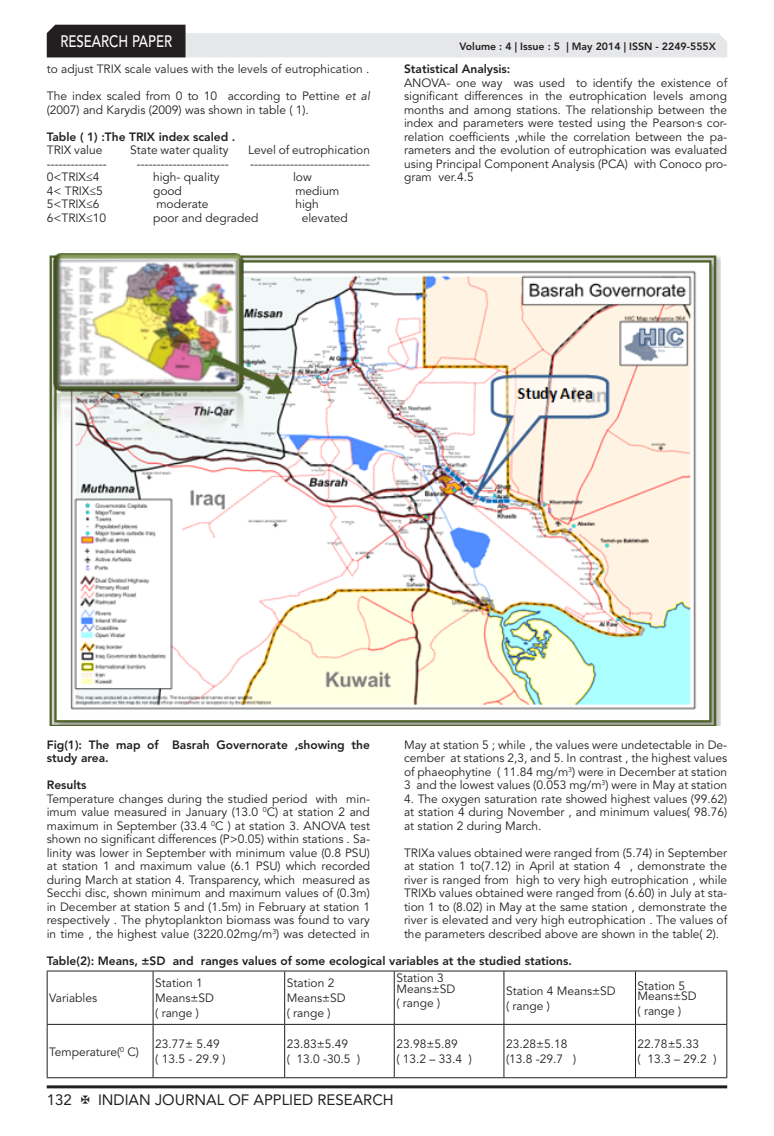
<style>
.page{position:relative;width:774px;height:1136px;background:#fff}
.page>*{position:absolute;margin:0;border:0;box-sizing:border-box;transform-origin:0 0}
.t1{font:500 16.5px "Avenir LT Std";color:#fff;scale:.8 1}
.t2{font:15px "Avenir LT Std";color:#231f20}
.t3{font:12px/13.5px "Avenir LT Std";color:#231f20}
.t4{font:800 12px/13.5px "Avenir LT Std";color:#231f20}
.t5{font:800 10.5px "Avenir LT Std";color:#231f20}
.s1{font-style:italic}
</style>
<div class="page">
<hr style="left:47px;top:1085px;width:680px;height:3px;background:#231f20">
<svg style="left:47px;top:25px;width:680px;height:32px"></svg>
<img style="left:49px;top:253px;width:671px;height:472px">
<svg style="left:48px;top:971px;width:678px;height:106px"></svg>
<hr style="left:153px;top:971px;width:1px;height:52px;background:#231f20">
<hr style="left:284px;top:971px;width:1px;height:52px;background:#231f20">
<hr style="left:394px;top:971px;width:1px;height:52px;background:#231f20">
<hr style="left:503px;top:971px;width:1px;height:52px;background:#231f20">
<hr style="left:635px;top:971px;width:1px;height:52px;background:#231f20">
<hr style="left:47px;top:1023px;width:106px;height:1px;background:#231f20">
<hr style="left:153px;top:1023px;width:132px;height:1px;background:#231f20">
<hr style="left:153px;top:1024px;width:1px;height:53px;background:#231f20">
<hr style="left:285px;top:1023px;width:109px;height:1px;background:#231f20">
<hr style="left:284px;top:1024px;width:1px;height:53px;background:#231f20">
<hr style="left:394px;top:1023px;width:110px;height:1px;background:#231f20">
<hr style="left:394px;top:1024px;width:1px;height:53px;background:#231f20">
<hr style="left:504px;top:1023px;width:131px;height:1px;background:#231f20">
<hr style="left:503px;top:1024px;width:1px;height:53px;background:#231f20">
<hr style="left:635px;top:1023px;width:92px;height:1px;background:#231f20">
<hr style="left:635px;top:1024px;width:1px;height:53px;background:#231f20">
<hr style="left:47px;top:1077px;width:106px;height:1px;background:#231f20">
<hr style="left:153px;top:1077px;width:132px;height:1px;background:#231f20">
<hr style="left:285px;top:1077px;width:109px;height:1px;background:#231f20">
<hr style="left:394px;top:1077px;width:110px;height:1px;background:#231f20">
<hr style="left:504px;top:1077px;width:131px;height:1px;background:#231f20">
<hr style="left:635px;top:1077px;width:92px;height:1px;background:#231f20">
<hr style="left:47px;top:970px;width:106px;height:1px;background:#231f20">
<hr style="left:47px;top:971px;width:1px;height:52px;background:#231f20">
<hr style="left:153px;top:970px;width:132px;height:1px;background:#231f20">
<hr style="left:285px;top:970px;width:109px;height:1px;background:#231f20">
<hr style="left:394px;top:970px;width:110px;height:1px;background:#231f20">
<hr style="left:504px;top:970px;width:131px;height:1px;background:#231f20">
<hr style="left:635px;top:970px;width:92px;height:1px;background:#231f20">
<hr style="left:726px;top:971px;width:1px;height:52px;background:#231f20">
<hr style="left:47px;top:1024px;width:1px;height:53px;background:#231f20">
<hr style="left:726px;top:1024px;width:1px;height:53px;background:#231f20">
<h1 class="t1" style="left:60px;top:32px;width:139px">RESEARCH PAPER</h1>
<p class="t3" style="left:47px;top:62px;width:324px">to adjust TRIX scale values with the levels of eutrophication .</p>
<p class="t3" style="left:47px;top:89px;width:325px">The index scaled from 0 to 10 according to Pettine <span class="s1">et al </span>(2007) and Karydis (2009) was shown in table ( 1).</p>
<p class="t4" style="left:47px;top:130px;width:190px">Table ( 1) :The TRIX index scaled .</p>
<p class="t3" style="left:47px;top:143px;width:57px">TRIX value</p>
<p class="t3" style="left:130px;top:143px;width:100px">State water quality</p>
<p class="t3" style="left:248px;top:143px;width:123px">Level of eutrophication</p>
<p class="t3" style="left:47px;top:157px;width:61px">---------------</p>
<p class="t3" style="left:137px;top:157px;width:93px">-----------------------</p>
<p class="t3" style="left:250px;top:157px;width:121px">------------------------------</p>
<p class="t3" style="left:47px;top:170px;width:54px">0&lt;TRIX≤4</p>
<p class="t3" style="left:153px;top:170px;width:68px">high- quality</p>
<p class="t3" style="left:293px;top:170px;width:20px">low</p>
<p class="t3" style="left:47px;top:184px;width:58px">4&lt; TRIX≤5</p>
<p class="t3" style="left:153px;top:184px;width:30px">good</p>
<p class="t3" style="left:295px;top:184px;width:46px">medium</p>
<p class="t3" style="left:47px;top:197px;width:54px">5&lt;TRIX≤6</p>
<p class="t3" style="left:156px;top:197px;width:54px">moderate</p>
<p class="t3" style="left:295px;top:197px;width:25px">high</p>
<p class="t3" style="left:47px;top:211px;width:61px">6&lt;TRIX≤10</p>
<p class="t3" style="left:153px;top:211px;width:107px">poor and degraded</p>
<p class="t3" style="left:302px;top:211px;width:48px">elevated</p>
<p class="t5" style="left:459px;top:41px;width:258px">Volume : 4 | Issue : 5 | May 2014 | ISSN - 2249-555X</p>
<p class="t4" style="left:404px;top:62px;width:108px">Statistical Analysis:</p>
<p class="t3" style="left:404px;top:76px;width:325px;text-align:justify">ANOVA- one way was used to identify the existence of significant differences in the eutrophication levels among months and among stations. The relationship between the index and parameters were tested using the Pearson<sup>,</sup>s cor&shy;relation coefficients ,while the correlation between the pa&shy;rameters and the evolution of eutrophication was evaluated using Principal Component Analysis (PCA) with Conoco pro&shy;gram ver.4.5</p>
<p class="t4" style="left:47px;top:737px;width:325px">Fig(1): The map of Basrah Governorate ,showing the study area.</p>
<p class="t4" style="left:47px;top:778px;width:41px">Results</p>
<p class="t3" style="left:47px;top:791px;width:325px;text-align:justify">Temperature changes during the studied period with min&shy;imum value measured in January (13.0 <sup>0</sup>C) at station 2 and maximum in September (33.4 <sup>0</sup>C ) at station 3. ANOVA test shown no significant differences (P&gt;0.05) within stations . Sa&shy;linity was lower in September with minimum value (0.8 PSU) at station 1 and maximum value (6.1 PSU) which recorded during March at station 4. Transparency, which measured as Secchi disc, shown minimum and maximum values of (0.3m) in December at station 5 and (1.5m) in February at station 1 respectively . The phytoplankton biomass was found to vary in time , the highest value (3220.02mg/m<sup>3</sup>) was detected in</p>
<p class="t3" style="left:404px;top:737px;width:325px;text-align:justify">May at station 5 ; while , the values were undetectable in De&shy;cember at stations 2,3, and 5. In contrast , the highest values of phaeophytine ( 11.84 mg/m<sup>3</sup>) were in December at station 3 and the lowest values (0.053 mg/m<sup>3</sup>) were in May at station</p>
<p class="t3" style="left:404px;top:791px;width:325px;text-align:justify">4. The oxygen saturation rate showed highest values (99.62) at station 4 during November , and minimum values( 98.76) at station 2 during March.</p>
<p class="t3" style="left:404px;top:845px;width:325px;text-align:justify">TRIXa values obtained were ranged from (5.74) in September at station 1 to(7.12) in April at station 4 , demonstrate the river is ranged from high to very high eutrophication , while TRIXb values obtained were ranged from (6.60) in July at sta&shy;tion 1 to (8.02) in May at the same station , demonstrate the river is elevated and very high eutrophication . The values of the parameters described above are shown in the table( 2).</p>
<p class="t4" style="left:47px;top:953px;width:527px">Table(2): Means, ±SD and ranges values of some ecological variables at the studied stations.</p>
<p class="t3" style="left:49px;top:991px;width:49px">Variables</p>
<p class="t3" style="left:155px;top:976px;width:60px;line-height:14.7px">Station 1<br>Means±SD ( range )</p>
<p class="t3" style="left:287px;top:976px;width:60px;line-height:14.7px">Station 2<br>Means±SD ( range )</p>
<p class="t3" style="left:396px;top:973px;width:60px;line-height:10.5px">Station 3<br>Means±SD</p>
<p class="t3" style="left:506px;top:983px;width:111px;line-height:14.7px">Station 4 Means±SD ( range )</p>
<p class="t3" style="left:638px;top:980px;width:60px;line-height:10.5px">Station 5<br>Means±SD</p>
<p class="t3" style="left:396px;top:996px;width:45px">( range )</p>
<p class="t3" style="left:638px;top:1004px;width:45px">( range )</p>
<p class="t3" style="left:49px;top:1044px;width:91px">Temperature(<sup>0</sup> C)</p>
<p class="t3" style="left:155px;top:1036px;width:72px;line-height:14.7px">23.77± 5.49 ( 13.5 - 29.9 )</p>
<p class="t3" style="left:287px;top:1036px;width:75px;line-height:14.7px">23.83±5.49<br>( 13.0 -30.5 )</p>
<p class="t3" style="left:396px;top:1036px;width:77px;line-height:14.7px">23.98±5.89<br>( 13.2 – 33.4 )</p>
<p class="t3" style="left:506px;top:1036px;width:72px;line-height:14.7px">23.28±5.18 (13.8 -29.7 )</p>
<p class="t3" style="left:638px;top:1036px;width:80px;line-height:14.7px">22.78±5.33<br>( 13.3 – 29.2 )</p>
<p class="t2" style="left:47px;top:1090px;width:27px">132</p>
<p class="t2" style="left:98px;top:1090px;width:297px">INDIAN JOURNAL OF APPLIED RESEARCH</p>
</div>
